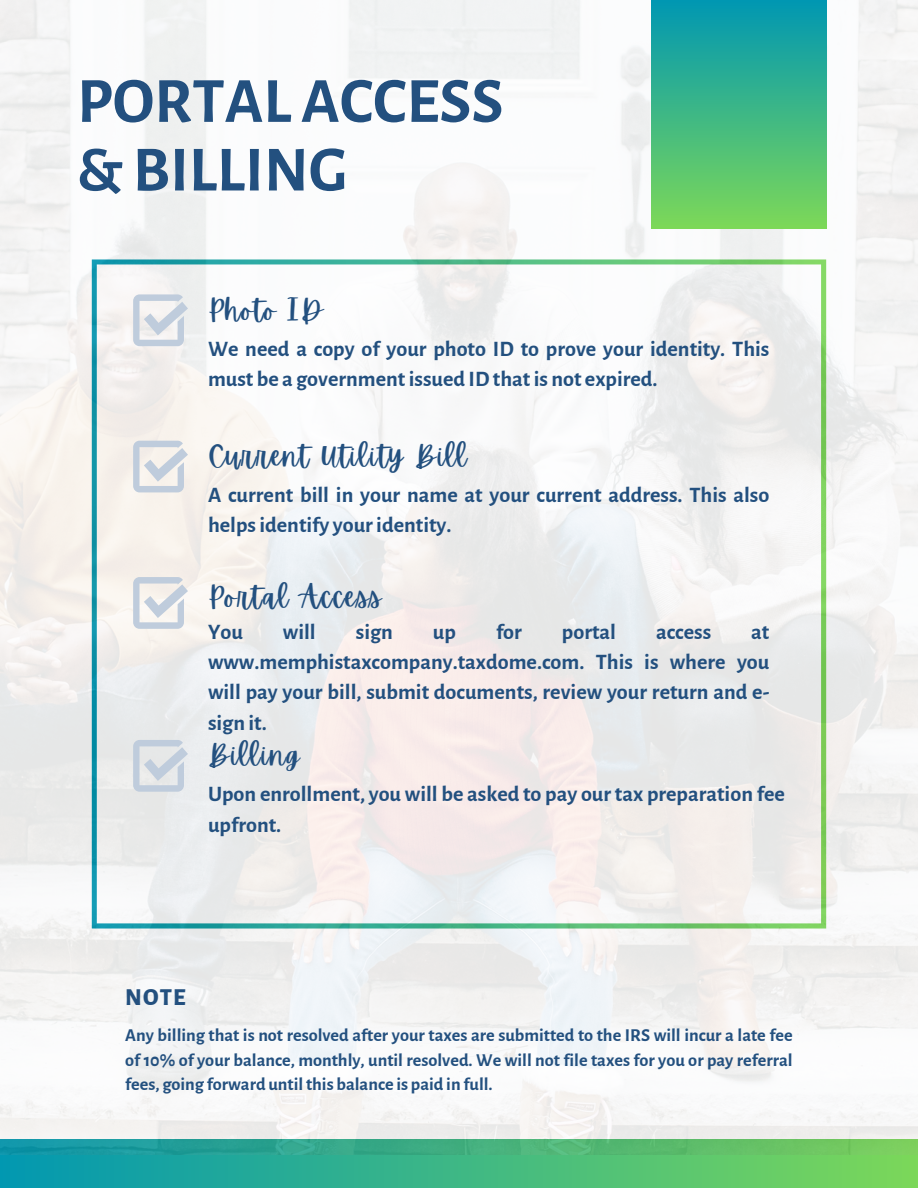
<style>
.page{position:relative;width:918px;height:1188px;background:#fff}
.page>*{position:absolute;margin:0;border:0;box-sizing:border-box;transform-origin:0 0}
.t1{font:700 64.5px "Alegreya Sans";color:#23507f}
.t2{font:28.5px "Apricots";letter-spacing:.045em;color:#23507f}
.t3{font:800 24px "Alegreya Sans";color:#23507f}
.t4{font:700 22.2px/30.3px "Alegreya Sans";color:#23507f}
.t5{font:700 18.3px/24.8px "Alegreya Sans";color:#23507f;text-align:justify}
</style>
<div class="page">
<div style="left:0;top:1139px;width:918px;height:49px;background:linear-gradient(to right,#0198b1,#7bd859)"></div>
<img style="left:0;top:0;width:918px;height:1154px">
<div style="left:652px;top:0;width:174px;height:229px;background:linear-gradient(to bottom,#0097b2,#7dd958)"></div>
<svg style="left:133px;top:294px;width:55px;height:52px"></svg>
<svg style="left:133px;top:441px;width:55px;height:51px;background:#dadee3"></svg>
<svg style="left:133px;top:577px;width:55px;height:52px"></svg>
<svg style="left:133px;top:740px;width:55px;height:52px;background:#d2dae2"></svg>
<p class="t1" style="left:77px;top:70px;width:428px">PORTAL ACCESS</p>
<p class="t1" style="left:77px;top:139px;width:272px">&amp; BILLING</p>
<p class="t2" style="left:208px;top:293px;width:116px">Photo ID</p>
<p class="t4" style="left:208px;top:334px;width:563px">We need a copy of your photo ID to prove your identity. This must be a governmentissued IDthatis not expired.</p>
<p class="t2" style="left:208px;top:440px;width:260px">Current Utility Bill</p>
<p class="t4" style="left:208px;top:480px;width:563px">A current bill in your name at your current address. This also helpsidentify youridentity.</p>
<p class="t2" style="left:208px;top:581px;width:175px">Portal Access</p>
<p class="t4" style="left:208px;top:617px;width:36px">You</p>
<p class="t4" style="left:283px;top:617px;width:34px">will</p>
<p class="t4" style="left:356px;top:617px;width:39px">sign</p>
<p class="t4" style="left:433px;top:617px;width:25px">up</p>
<p class="t4" style="left:496px;top:617px;width:27px">for</p>
<p class="t4" style="left:562px;top:617px;width:56px">portal</p>
<p class="t4" style="left:656px;top:617px;width:57px">access</p>
<p class="t4" style="left:208px;top:617px;width:563px;text-align:justify;text-indent:543px">at www.memphistaxcompany.taxdome.com. This is where you will pay your bill, submit documents, review your return and e&shy;sign it.</p>
<p class="t2" style="left:208px;top:739px;width:93px">Billing</p>
<p class="t4" style="left:208px;top:779px;width:578px">Upon enrollment, you will be asked to pay our tax preparation fee upfront.</p>
<p class="t3" style="left:125px;top:986px;width:62px">NOTE</p>
<p class="t5" style="left:125px;top:1023px;width:669px">Any billing that is not resolved after your taxes are submitted to the IRS will incur a late fee of 10% of your balance, monthly, until resolved. We will not file taxes for you or pay referral fees, going forward untilthis balance is paid in full.</p>
</div>
